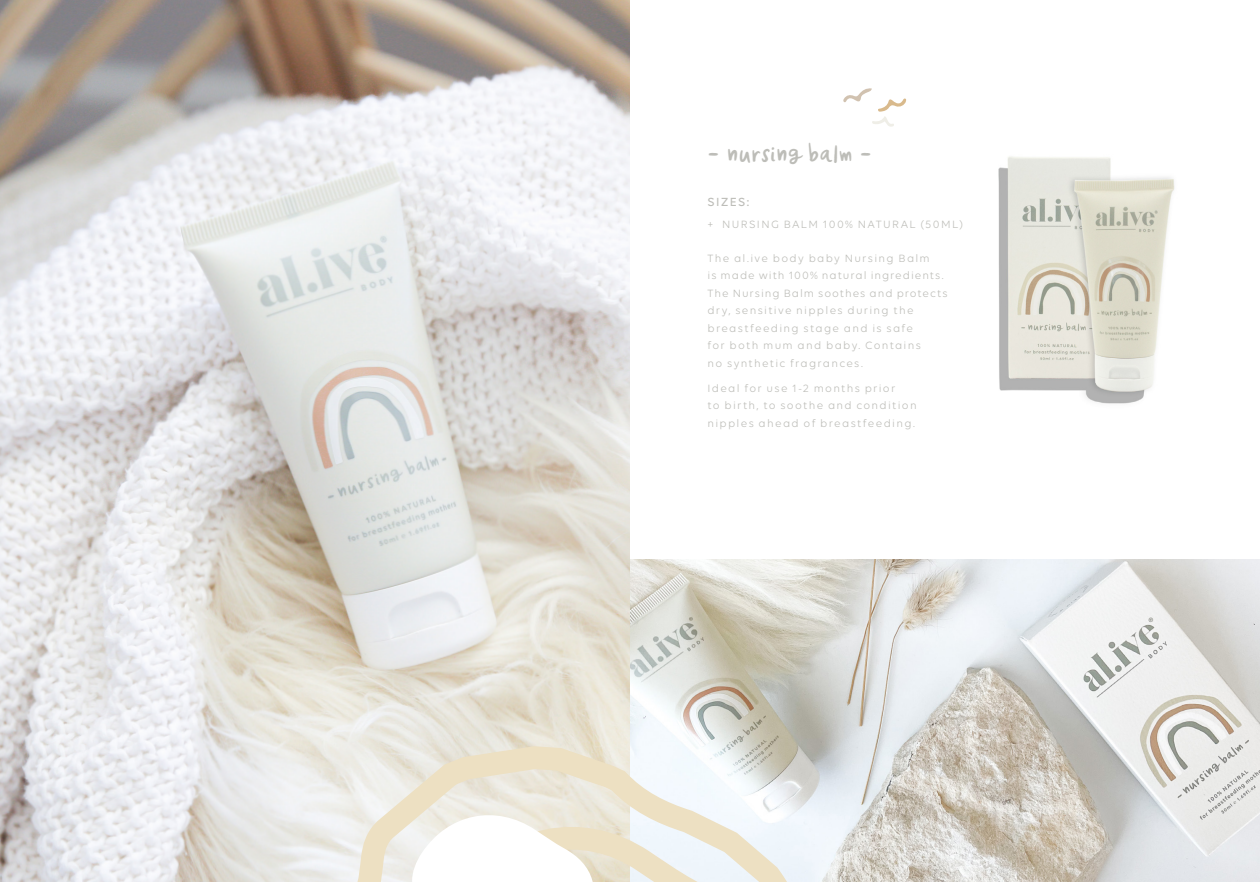
<style>
.page{position:relative;width:1260px;height:882px;background:#fff}
.page>*{position:absolute;margin:0;border:0;box-sizing:border-box;transform-origin:0 0}
.t1{font:29.75px "Orange Juice";letter-spacing:-.03em;color:#bdbdb8}
.BODY_Tempora{font:500 12.6px "Volte";letter-spacing:.115em;color:#bdbdb8}
.BODY_Tempora-2{font:11.38px/17.5px "Volte";letter-spacing:.11em;color:#bdbdb8}
</style>
<div class="page">
<img style="left:630px;top:559px;width:630px;height:323px">
<img style="left:998px;top:156px;width:177px;height:248px">
<img style="left:0;top:0;width:630px;height:882px">
<svg style="left:843px;top:88px;width:63px;height:39px"></svg>
<svg style="left:342px;top:735px;width:467px;height:147px"></svg>
<svg style="left:408px;top:804px;width:213px;height:78px"></svg>
<p class="t1" style="left:708px;top:138px;width:166px">- nursing balm -</p>
<p class="BODY_Tempora" style="left:708px;top:195px;width:43px">SIZES:</p>
<p class="BODY_Tempora-2" style="left:708px;top:215px;width:257px">+ NURSING BALM 100% NATURAL (50ML)</p>
<p class="BODY_Tempora-2" style="left:707px;top:249px;width:242px">The al.ive body baby Nursing Balm<br>is made with 100% natural ingredients.<br>The Nursing Balm soothes and protects dry, sensitive nipples during the breastfeeding stage and is safe<br>for both mum and baby. Contains<br>no synthetic fragrances.</p>
<p class="BODY_Tempora-2" style="left:707px;top:379px;width:211px">Ideal for use 1-2 months prior<br>to birth, to soothe and condition nipples ahead of breastfeeding.</p>
</div>
